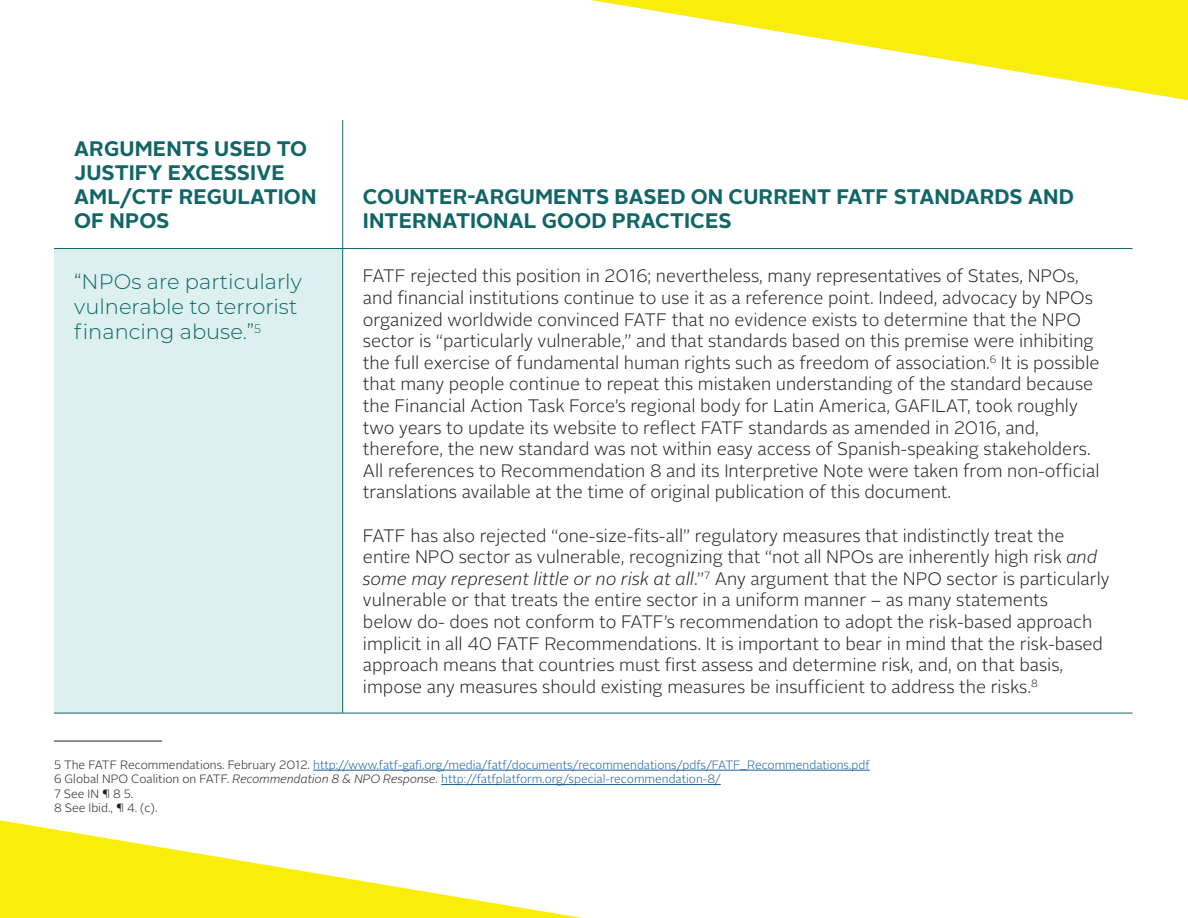
<style>
.page{position:relative;width:1188px;height:918px;background:#fff}
.page>*{position:absolute;margin:0;border:0;box-sizing:border-box;transform-origin:0 0}
.Header2{font:700 21px/24px "Alright Sans";letter-spacing:.005em;color:#106566}
.quote{font:300 21px/25.2px "Montserrat";color:#106566}
.body{font:300 18px/21.6px "Alright Sans";color:#231f20}
.footnote{font:300 12px "Alright Sans";color:#175d9e}
.footnote-2{font:300 12px "Alright Sans";color:#231f20}
.s1{font-style:italic}
.s2{color:#231f20}
.s3{font-style:italic;color:#231f20}
</style>
<div class="page">
<img style="left:0;top:0;width:1188px;height:918px">
<div style="left:54px;top:249px;width:289px;height:464px;background:#dcf0f0"></div>
<hr style="left:54px;top:713px;width:289px;height:1px;background:#106566">
<hr style="left:343px;top:713px;width:789px;height:1px;background:#106566">
<hr style="left:342px;top:120px;width:1px;height:128px;background:#106566">
<hr style="left:54px;top:248px;width:289px;height:1px;background:#106566">
<hr style="left:343px;top:248px;width:789px;height:1px;background:#106566">
<hr style="left:342px;top:249px;width:1px;height:464px;background:#106566">
<hr style="left:54px;top:741px;width:108px;height:1px;background:#231f20">
<hr style="left:313px;top:770px;width:557px;height:1px;background:#175d9e">
<hr style="left:441px;top:784px;width:280px;height:1px;background:#175d9e">
<p class="Header2" style="left:74px;top:137px;width:244px">ARGUMENTS USED TO<br>JUSTIFY EXCESSIVE<br>AML/CTF REGULATION<br>OF NPOS</p>
<p class="Header2" style="left:363px;top:185px;width:713px">COUNTER-ARGUMENTS BASED ON CURRENT FATF STANDARDS AND<br>INTERNATIONAL GOOD PRACTICES</p>
<p class="quote" style="left:74px;top:268px;width:229px">“NPOs are particularly vulnerable to terrorist financing abuse.”<sup>5</sup></p>
<p class="body" style="left:363px;top:266px;width:738px">FATF rejected this position in 2016; nevertheless, many representatives of States, NPOs, and financial institutions continue to use it as a reference point. Indeed, advocacy by NPOs organized worldwide convinced FATF that no evidence exists to determine that the NPO sector is “particularly vulnerable,” and that standards based on this premise were inhibiting the full exercise of fundamental human rights such as freedom of association.<sup>6</sup> It is possible that many people continue to repeat this mistaken understanding of the standard because the Financial Action Task Force’s regional body for Latin America, GAFILAT, took roughly two years to update its website to reflect FATF standards as amended in 2016, and, therefore, the new standard was not within easy access of Spanish-speaking stakeholders.<br>All references to Recommendation 8 and its Interpretive Note were taken from non-official translations available at the time of original publication of this document.</p>
<p class="body" style="left:363px;top:525px;width:748px">FATF has also rejected “one-size-fits-all” regulatory measures that indistinctly treat the entire NPO sector as vulnerable, recognizing that “not all NPOs are inherently high risk <span class="s1">and some may represent little or no risk at all</span>.”<sup>7</sup> Any argument that the NPO sector is particularly vulnerable or that treats the entire sector in a uniform manner – as many statements<br>below do- does not conform to FATF’s recommendation to adopt the risk-based approach implicit in all 40 FATF Recommendations. It is important to bear in mind that the risk-based approach means that countries must first assess and determine risk, and, on that basis, impose any measures should existing measures be insufficient to address the risks.<sup>8</sup></p>
<p class="footnote" style="left:54px;top:757px;width:817px"><span class="s2">5 The FATF Recommendations. February 2012.</span> http://www.fatf-gafi.org/media/fatf/documents/recommendations/pdfs/FATF_Recommendations.pdf</p>
<p class="footnote" style="left:54px;top:771px;width:668px"><span class="s2">6 Global NPO Coalition on FATF.</span> <span class="s3">Recommendation 8 &amp; NPO Response.</span> http://fatfplatform.org/special-recommendation-8/</p>
<p class="footnote-2" style="left:54px;top:785px;width:81px">7 See IN ¶ 8 5.</p>
<p class="footnote-2" style="left:54px;top:800px;width:105px">8 See Ibid., ¶ 4. (c).</p>
</div>
